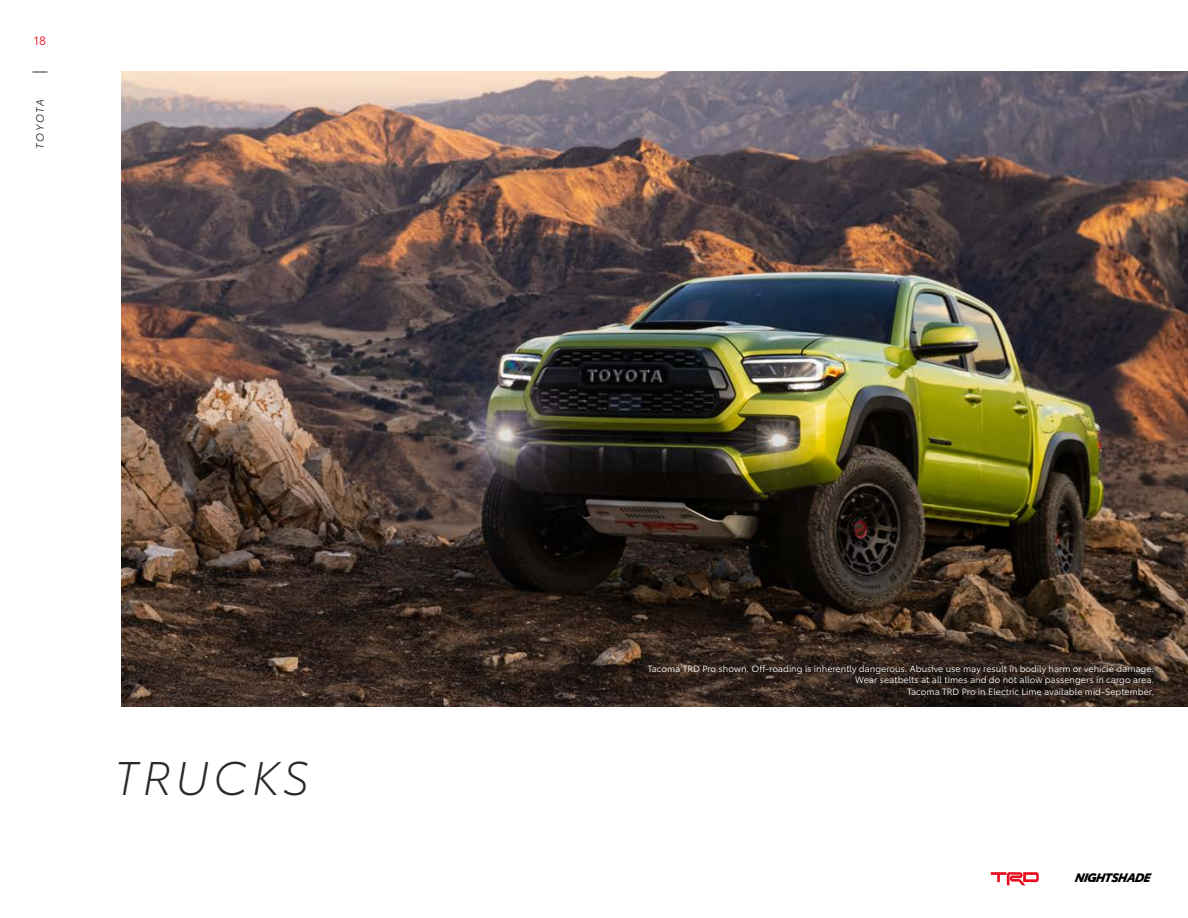
<style>
.page{position:relative;width:1188px;height:918px;background:#fff}
.page>*{position:absolute;margin:0;border:0;box-sizing:border-box;transform-origin:0 0}
.t1{font:italic 300 46.5px "Toyota Type";letter-spacing:.1em;color:#292929}
.t2{font:italic 900 12px "Toyota Type";color:#000}
.t3{font:12px "Toyota Type";color:#eb0a1e}
.t4{font:italic 10.5px "Toyota Type";color:#292929}
.t5{font:9px/11.2px "Toyota Type";color:#fff;text-align:right}
</style>
<div class="page">
<img style="left:122px;top:72px;width:1066px;height:634px">
<svg style="left:32px;top:72px;width:15px;height:1px"></svg>
<svg style="left:991px;top:872px;width:48px;height:13px"></svg>
<h2 class="t3" style="left:34px;top:32px;width:14px">18</h2>
<p class="t4" style="left:32px;top:149px;width:52px;rotate:-90deg">TOYOTA</p>
<h1 class="t1" style="left:114px;top:744px;width:196px">TRUCKS</h1>
<p class="t5" style="left:648px;top:662px;width:508px">Tacoma TRD Pro shown. Off-roading is inherently dangerous. Abusive use may result in bodily harm or vehicle damage.<br>Wear seatbelts at all times and do not allow passengers in cargo area.<br>Tacoma TRD Pro in Electric Lime available mid-September.</p>
<h2 class="t2" style="left:1075px;top:868px;width:80px">NIGHTSHA DE</h2>
</div>
